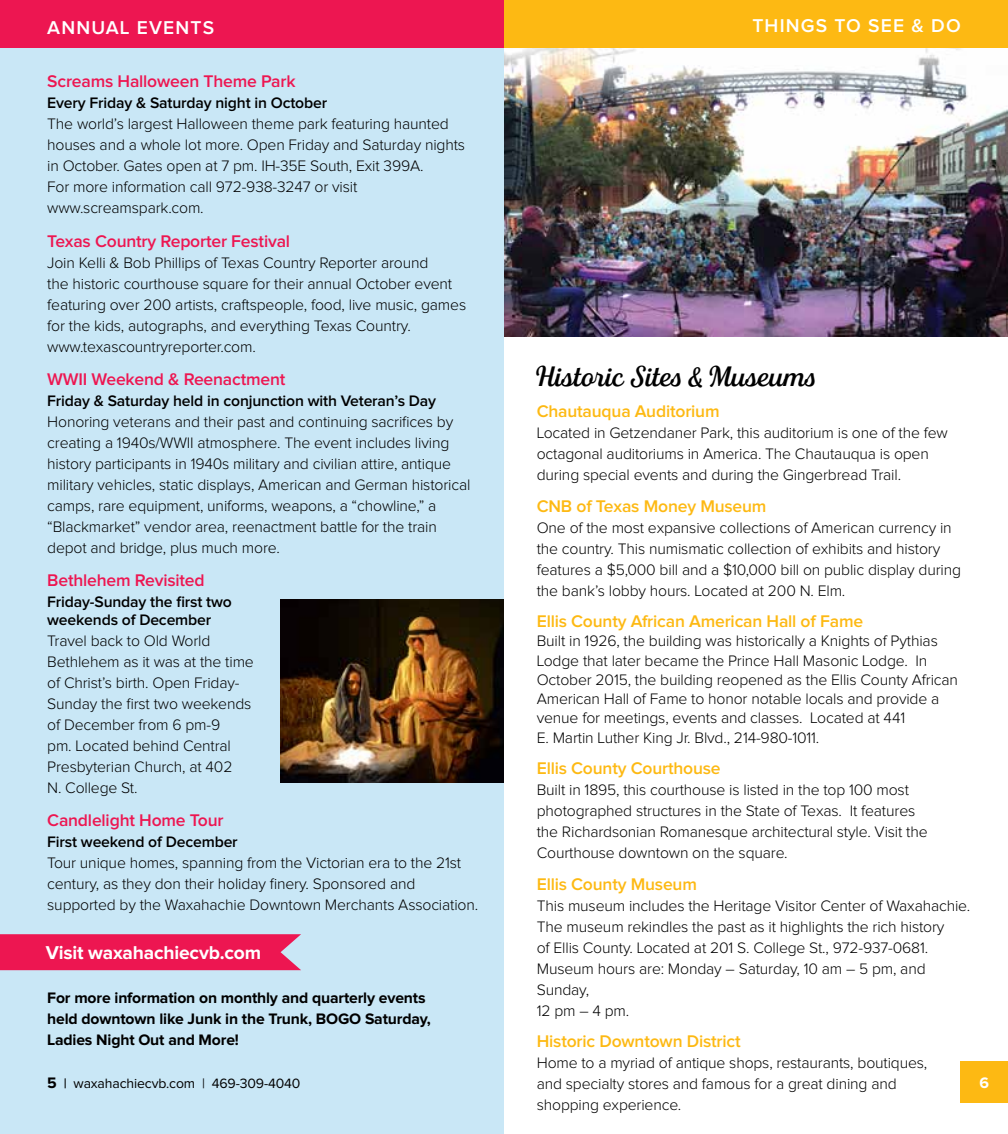
<style>
.page{position:relative;width:1008px;height:1134px;background:#fff}
.page>*{position:absolute;margin:0;border:0;box-sizing:border-box;transform-origin:0 0}
.t1{font:500 29.75px "Fourth";color:#000}
.t2{font:600 19.25px "Proxima Nova";letter-spacing:.06em;color:#fff}
.t3{font:700 19.25px "Proxima Nova";letter-spacing:-.01em;color:#fff}
.t4{font:600 17.5px "Proxima Nova";letter-spacing:-.01em;color:#fdb913}
.t5{font:600 17.5px "Proxima Nova";letter-spacing:-.01em;color:#ed1651}
.t6{font:300 15.75px/21px "Proxima Nova";letter-spacing:-.01em;color:#000}
.t7{font:600 15.75px/17.5px "Proxima Nova";letter-spacing:-.01em;color:#000}
.t8{font:700 15.75px/21px "Proxima Nova";letter-spacing:-.01em;color:#000}
.t9{font:700 15.75px "Proxima Nova";color:#fff}
.t10{font:14px "Proxima Nova";letter-spacing:-.01em;color:#000}
.s1{font-weight:700;font-size:15.75px}
.s2{font-weight:600}
</style>
<div class="page">
<img style="left:504px;top:47px;width:504px;height:289px">
<div style="left:0;top:47px;width:504px;height:1087px;background:#c9e7f6"></div>
<img style="left:280px;top:599px;width:224px;height:183px">
<div style="left:0;top:0;width:504px;height:47px;background:#ed1651"></div>
<div style="left:504px;top:0;width:504px;height:47px;background:#fdb913"></div>
<div style="left:961px;top:1061px;width:47px;height:41px;background:#fdb913"></div>
<div style="left:0;top:934px;width:301px;height:36px;background:#ed1651"></div>
<p class="t2" style="left:47px;top:19px;width:168px">ANNUAL EVENTS</p>
<p class="t2" style="left:752px;top:17px;width:210px">THINGS TO SEE &amp; DO</p>
<p class="t5" style="left:47px;top:73px;width:250px">Screams Halloween Theme Park</p>
<p class="t7" style="left:47px;top:95px;width:281px">Every Friday &amp; Saturday night in October</p>
<p class="t6" style="left:47px;top:114px;width:419px">The world’s largest Halloween theme park featuring haunted houses and a whole lot more. Open Friday and Saturday nights in October. Gates open at 7 pm. IH-35E South, Exit 399A.<br>For more information call 972-938-3247 or visit www.screamspark.com.</p>
<p class="t5" style="left:47px;top:233px;width:244px">Texas Country Reporter Festival</p>
<p class="t6" style="left:47px;top:253px;width:420px">Join Kelli &amp; Bob Phillips of Texas Country Reporter around<br>the historic courthouse square for their annual October event featuring over 200 artists, craftspeople, food, live music, games for the kids, autographs, and everything Texas Country. www.texascountryreporter.com.</p>
<p class="t5" style="left:47px;top:371px;width:240px">WWII Weekend &amp; Reenactment</p>
<p class="t7" style="left:47px;top:393px;width:390px">Friday &amp; Saturday held in conjunction with Veteran’s Day</p>
<p class="t6" style="left:47px;top:412px;width:425px">Honoring veterans and their past and continuing sacrifices by creating a 1940s/WWII atmosphere. The event includes living history participants in 1940s military and civilian attire, antique military vehicles, static displays, American and German historical camps, rare equipment, uniforms, weapons, a “chowline,” a “Blackmarket” vendor area, reenactment battle for the train depot and bridge, plus much more.</p>
<p class="t5" style="left:47px;top:572px;width:159px">Bethlehem Revisited</p>
<p class="t7" style="left:47px;top:594px;width:186px">Friday-Sunday the first two weekends of December</p>
<p class="t6" style="left:47px;top:631px;width:208px">Travel back to Old World<br>Bethlehem as it was at the time of Christ’s birth. Open Friday-<br>Sunday the first two weekends of December from 6 pm-9<br>pm. Located behind Central<br>Presbyterian Church, at 402<br>N. College St.</p>
<p class="t5" style="left:47px;top:812px;width:178px">Candlelight Home Tour</p>
<p class="t7" style="left:47px;top:834px;width:192px">First weekend of December</p>
<p class="t6" style="left:47px;top:853px;width:432px">Tour unique homes, spanning from the Victorian era to the 21st century, as they don their holiday finery. Sponsored and supported by the Waxahachie Downtown Merchants Association.</p>
<h1 class="t1" style="left:537px;top:359px;width:280px">Historic Sites &amp; Museums</h1>
<p class="t4" style="left:537px;top:403px;width:184px">Chautauqua Auditorium</p>
<p class="t6" style="left:537px;top:423px;width:413px">Located in Getzendaner Park, this auditorium is one of the few octagonal auditoriums in America. The Chautauqua is open during special events and during the Gingerbread Trail.</p>
<p class="t4" style="left:537px;top:498px;width:231px">CNB of Texas Money Museum</p>
<p class="t6" style="left:537px;top:518px;width:426px">One of the most expansive collections of American currency in the country. This numismatic collection of exhibits and history features a $5,000 bill and a $10,000 bill on public display during the bank’s lobby hours. Located at 200 N. Elm.</p>
<p class="t4" style="left:537px;top:613px;width:328px">Ellis County African American Hall of Fame</p>
<p class="t6" style="left:537px;top:632px;width:423px;line-height:19.2px">Built in 1926, the building was historically a Knights of Pythias Lodge that later became the Prince Hall Masonic Lodge. In October 2015, the building reopened as the Ellis County African American Hall of Fame to honor notable locals and provide a venue for meetings, events and classes. Located at 441<br>E. Martin Luther King Jr. Blvd., 214-980-1011.</p>
<p class="t4" style="left:537px;top:760px;width:185px">Ellis County Courthouse</p>
<p class="t6" style="left:537px;top:780px;width:392px">Built in 1895, this courthouse is listed in the top 100 most photographed structures in the State of Texas. It features the Richardsonian Romanesque architectural style. Visit the Courthouse downtown on the square.</p>
<p class="t4" style="left:537px;top:876px;width:162px">Ellis County Museum</p>
<p class="t6" style="left:537px;top:896px;width:435px">This museum includes the Heritage Visitor Center of Waxahachie.<br>The museum rekindles the past as it highlights the rich history<br>of Ellis County. Located at 201 S. College St., 972-937-0681.<br>Museum hours are: Monday – Saturday, 10 am – 5 pm, and Sunday,<br>12 pm – 4 pm.</p>
<p class="t4" style="left:537px;top:1033px;width:205px">Historic Downtown District</p>
<p class="t6" style="left:537px;top:1053px;width:392px">Home to a myriad of antique shops, restaurants, boutiques, and specialty stores and famous for a great dining and shopping experience.</p>
<p class="t3" style="left:46px;top:944px;width:217px">Visit waxahachiecvb.com</p>
<p class="t8" style="left:47px;top:987px;width:385px">For more information on monthly and quarterly events held downtown like Junk in the Trunk, BOGO Saturday,<br>Ladies Night Out and More!</p>
<p class="t10" style="left:47px;top:1077px;width:255px"><span class="s1">5</span> <span class="s2">|</span> waxahachiecvb.com | 469-309-4040</p>
<p class="t9" style="left:980px;top:1075px;width:11px">6</p>
</div>
